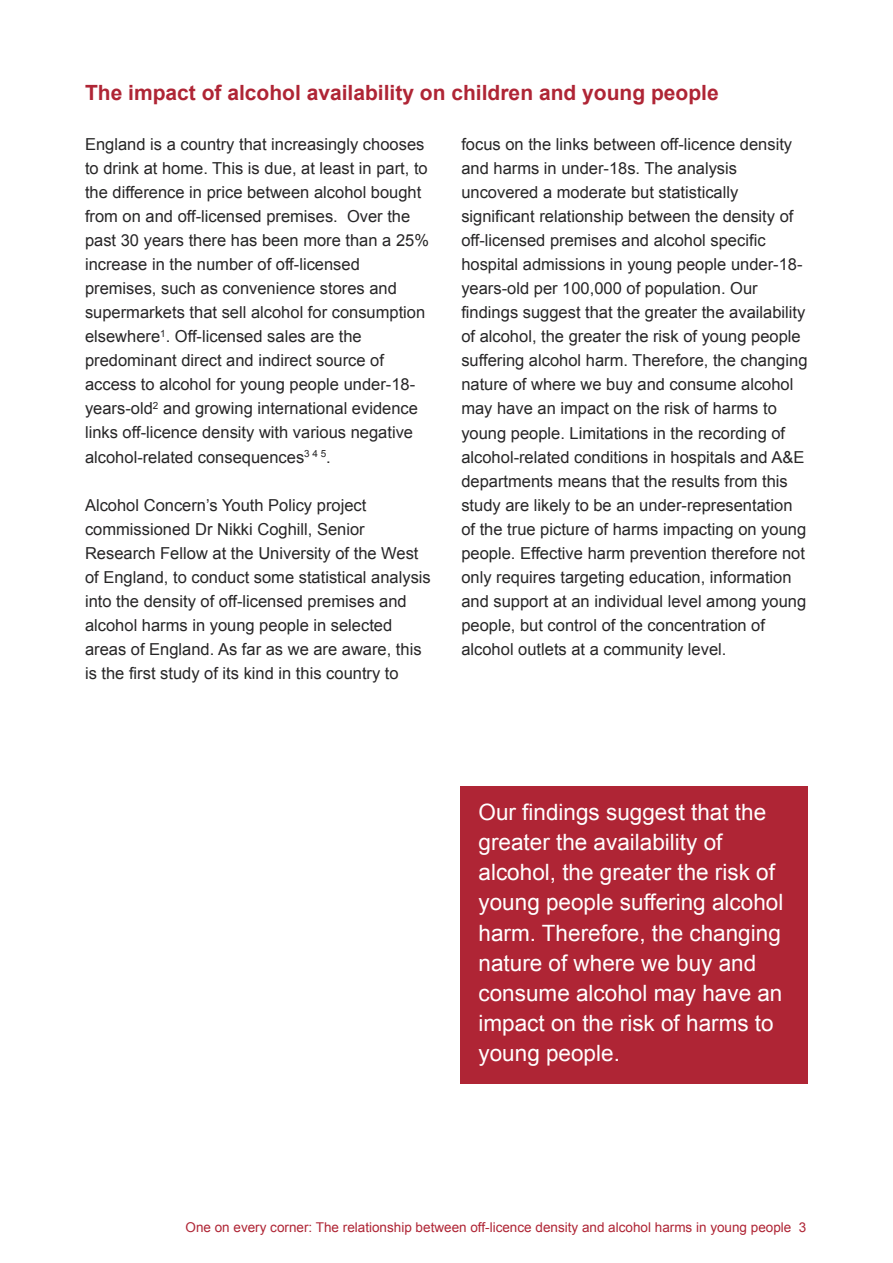
<style>
.page{position:relative;width:893px;height:1263px;background:#fff}
.page>*{position:absolute;margin:0;border:0;box-sizing:border-box;transform-origin:0 0}
.t1{font:22.5px/30px "Arial";color:#fff}
.t2{font:700 21px "Arial";color:#af2535}
.t3{font:16.5px/24px "Arial";color:#272627}
.t4{font:13.5px "Arial";color:#af2535}
</style>
<div class="page">
<div style="left:461px;top:786px;width:347px;height:298px;background:#af2535"></div>
<p class="t2" style="left:85px;top:81px;width:635px">The impact of alcohol availability on children and young people</p>
<p class="t3" style="left:85px;top:133px;width:345px">England is a country that increasingly chooses to drink at home. This is due, at least in part, to the difference in price between alcohol bought from on and off-licensed premises. Over the past 30 years there has been more than a 25% increase in the number of off-licensed premises, such as convenience stores and supermarkets that sell alcohol for consumption elsewhere<sup>1</sup>. Off-licensed sales are the predominant direct and indirect source of access to alcohol for young people under-18- years-old<sup>2</sup> and growing international evidence links off-licence density with various negative alcohol-related consequences<sup>3</sup> <sup>4</sup> <sup>5</sup>.</p>
<p class="t3" style="left:85px;top:493px;width:347px">Alcohol Concern’s Youth Policy project commissioned Dr Nikki Coghill, Senior Research Fellow at the University of the West of England, to conduct some statistical analysis into the density of off-licensed premises and alcohol harms in young people in selected areas of England. As far as we are aware, this is the first study of its kind in this country to</p>
<p class="t3" style="left:461px;top:133px;width:348px">focus on the links between off-licence density and harms in under-18s. The analysis uncovered a moderate but statistically significant relationship between the density of off-licensed premises and alcohol specific hospital admissions in young people under-18- years-old per 100,000 of population. Our findings suggest that the greater the availability of alcohol, the greater the risk of young people suffering alcohol harm. Therefore, the changing nature of where we buy and consume alcohol may have an impact on the risk of harms to young people. Limitations in the recording of alcohol-related conditions in hospitals and A&amp;E departments means that the results from this study are likely to be an under-representation of the true picture of harms impacting on young people. Effective harm prevention therefore not only requires targeting education, information and support at an individual level among young people, but control of the concentration of alcohol outlets at a community level.</p>
<p class="t1" style="left:479px;top:798px;width:306px">Our findings suggest that the greater the availability of alcohol, the greater the risk of young people suffering alcohol harm. Therefore, the changing nature of where we buy and consume alcohol may have an impact on the risk of harms to young people.</p>
<p class="t4" style="left:185px;top:1219px;width:622px">One on every corner: The relationship between off-licence density and alcohol harms in young people 3</p>
</div>
